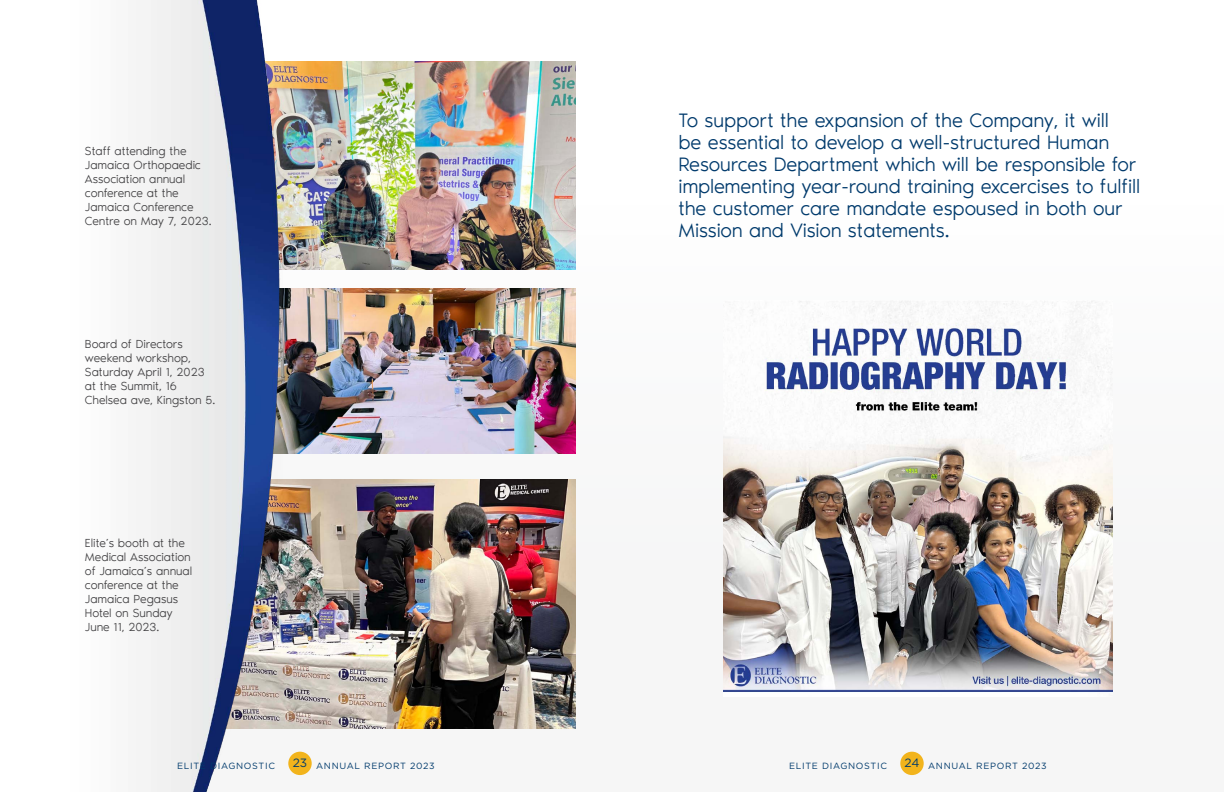
<style>
.page{position:relative;width:1224px;height:792px;background:#fff}
.page>*{position:absolute;margin:0;border:0;box-sizing:border-box;transform-origin:0 0}
.t1{font:300 20px/22px "Noir Std";letter-spacing:-.01em;color:#003a6c}
.t2{font:300 12px/14px "Noir Std";letter-spacing:-.01em;color:#414042}
.t3{font:12px "Gotham";color:#003a6c}
.t4{font:9px "Gotham";letter-spacing:.075em;color:#003a6c}
</style>
<div class="page">
<div style="left:0;top:0;width:613px;height:792px;background:#fbfbfb"></div>
<img style="left:282px;top:62px;width:294px;height:207px">
<img style="left:282px;top:288px;width:294px;height:166px">
<img style="left:282px;top:479px;width:294px;height:250px">
<img style="left:180px;top:0;width:102px;height:792px">
<img style="left:724px;top:301px;width:388px;height:391px">
<div style="left:288px;top:752px;width:24px;height:23px;background:#f2b41c;border-radius:50%"></div>
<div style="left:900px;top:752px;width:24px;height:23px;background:#f2b41c;border-radius:50%"></div>
<p class="t2" style="left:85px;top:143px;width:128px">Staff attending the<br>Jamaica Orthopaedic<br>Association annual conference at the<br>Jamaica Conference<br>Centre on May 7, 2023.</p>
<p class="t2" style="left:85px;top:337px;width:132px">Board of Directors weekend workshop,<br>Saturday April 1, 2023 at the Summit, 16<br>Chelsea ave, Kingston 5.</p>
<p class="t2" style="left:85px;top:535px;width:109px">Elite’s booth at the<br>Medical Association of Jamaica’s annual conference at the<br>Jamaica Pegasus<br>Hotel on Sunday<br>June 11, 2023.</p>
<p class="t1" style="left:678px;top:108px;width:463px">To support the expansion of the Company, it will<br>be essential to develop a well-structured Human Resources Department which will be responsible for implementing year-round training excercises to fulfill the customer care mandate espoused in both our Mission and Vision statements.</p>
<p class="t3" style="left:293px;top:756px;width:16px">23</p>
<p class="t4" style="left:789px;top:760px;width:99px">ELITE DIAGNOSTIC</p>
<p class="t4" style="left:928px;top:760px;width:120px">ANNUAL REPORT 2023</p>
<p class="t3" style="left:905px;top:756px;width:16px">24</p>
<p class="t4" style="left:177px;top:760px;width:99px">ELITE DIAGNOSTIC</p>
<p class="t4" style="left:316px;top:760px;width:120px">ANNUAL REPORT 2023</p>
</div>
